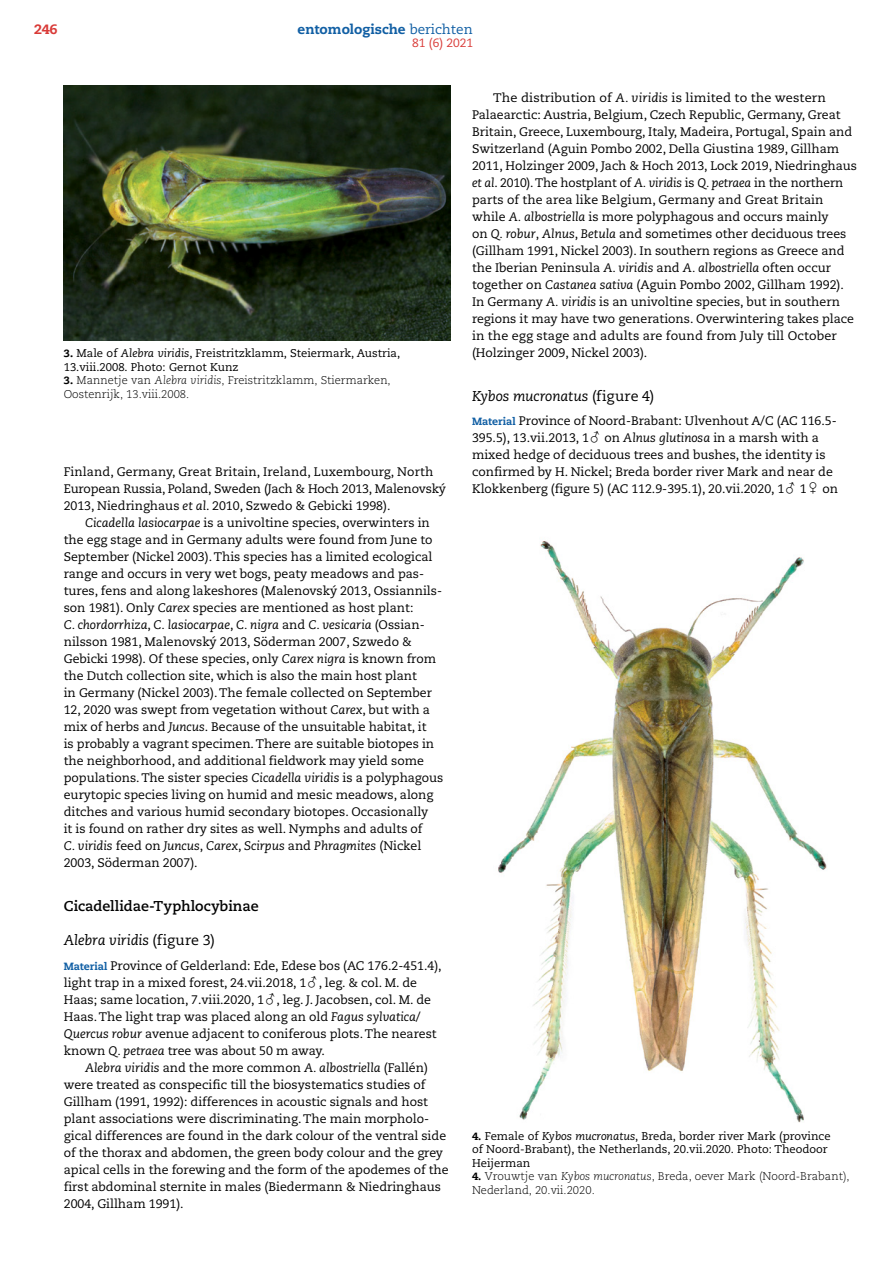
<style>
.page{position:relative;width:893px;height:1263px;background:#fff}
.page>*{position:absolute;margin:0;border:0;box-sizing:border-box;transform-origin:0 0}
.t1{font:italic 14.25px "Caecilia LT Std";letter-spacing:-.01em;color:#000}
.t2{font:700 14.25px "Caecilia LT Std";color:#000}
.t3{font:800 13.5px "Caecilia LT Std";color:#115fa4}
.t4{font:800 13.5px "Caecilia LT Std";color:#d93a37}
.t5{font:12.3px/17px "Caecilia LT Std";color:#000}
.t6{font:12px "Caecilia LT Std";color:#d93a37}
.t7{font:11.25px/13.5px "Caecilia LT Std";color:#000}
.t8{font:300 11.25px/13.5px "Caecilia LT Std";color:#000}
.s1{font-weight:400}
.s2{font-weight:800;font-size:10.5px}
.s3{font-style:italic}
.s4{font-style:normal}
.s5{font-weight:800;font-size:10.5px;color:#115fa4}
.s6{font-family:"Universal Newswith Comm Pi";font-size:15px}
</style>
<div class="page">
<img style="left:498px;top:541px;width:329px;height:582px">
<img style="left:64px;top:85px;width:387px;height:255px">
<p class="t4" style="left:34px;top:21px;width:25px">246</p>
<p class="t3" style="left:298px;top:21px;width:177px">entomologische <span class="s1">berichten</span></p>
<p class="t6" style="left:412px;top:36px;width:62px">81 (6) 2021</p>
<p class="t7" style="left:64px;top:347px;width:338px"><span class="s2">3.</span> Male of <span class="s3">Alebra viridis</span>, Freistritzklamm, Steiermark, Austria,<br>13.viii.2008. Photo: Gernot Kunz</p>
<p class="t8" style="left:64px;top:374px;width:328px"><span class="s2">3.</span> Mannetje van <span class="s3">Alebra viridis</span>, Freistritzklamm, Stiermarken,<br>Oostenrijk, 13.viii.2008.</p>
<p class="t5" style="left:64px;top:464px;width:384px">Finland, Germany, Great Britain, Ireland, Luxembourg, North<br>European Russia, Poland, Sweden (Jach &amp; Hoch 2013, Malenovský<br>2013, Niedringhaus <span class="s3">et al</span>. 2010, Szwedo &amp; Gebicki 1998).</p>
<p class="t5" style="left:64px;top:515px;width:381px;text-indent:21px"><span class="s3">Cicadella lasiocarpae</span> is a univoltine species, overwinters in the egg stage and in Germany adults were found from June to September (Nickel 2003). This species has a limited ecological range and occurs in very wet bogs, peaty meadows and pas&shy;tures, fens and along lakeshores (Malenovský 2013, Ossiannils&shy;son 1981). Only <span class="s3">Carex</span> species are mentioned as host plant:<br><span class="s3">C. chordorrhiza</span>, <span class="s3">C. lasiocarpae</span>, <span class="s3">C. nigra</span> and <span class="s3">C. vesicaria</span> (Ossian&shy;nilsson 1981, Malenovský 2013, Söderman 2007, Szwedo &amp; Gebicki 1998). Of these species, only <span class="s3">Carex nigra</span> is known from the Dutch collection site, which is also the main host plant<br>in Germany (Nickel 2003). The female collected on September 12, 2020 was swept from vegetation without <span class="s3">Carex</span>, but with a mix of herbs and <span class="s3">Juncus</span>. Because of the unsuitable habitat, it<br>is probably a vagrant specimen. There are suitable biotopes in the neighborhood, and additional fieldwork may yield some populations. The sister species <span class="s3">Cicadella viridis</span> is a polyphagous eurytopic species living on humid and mesic meadows, along ditches and various humid secondary biotopes. Occasionally<br>it is found on rather dry sites as well. Nymphs and adults of<br><span class="s3">C. viridis</span> feed on <span class="s3">Juncus</span>, <span class="s3">Carex</span>, <span class="s3">Scirpus</span> and <span class="s3">Phragmites</span> (Nickel 2003, Söderman 2007).</p>
<p class="t2" style="left:64px;top:898px;width:196px">Cicadellidae-Typhlocybinae</p>
<p class="t1" style="left:64px;top:932px;width:153px">Alebra viridis <span class="s4">(figure 3)</span></p>
<p class="t5" style="left:64px;top:957px;width:379px"><span class="s5">Material</span> Province of Gelderland: Ede, Edese bos (AC 176.2-451.4), light trap in a mixed forest, 24.vii.2018, 1<span class="s6">?</span>, leg. &amp; col. M. de Haas; same location, 7.viii.2020, 1<span class="s6">?</span>, leg. J. Jacobsen, col. M. de Haas. The light trap was placed along an old <span class="s3">Fagus sylvatica</span>/ <span class="s3">Quercus robur</span> avenue adjacent to coniferous plots. The nearest known <span class="s3">Q. petraea</span> tree was about 50 m away.</p>
<p class="t5" style="left:64px;top:1059px;width:386px;text-indent:21px"><span class="s3">Alebra viridis</span> and the more common <span class="s3">A. albostriella</span> (Fallén) were treated as conspecific till the biosystematics studies of Gillham (1991, 1992): differences in acoustic signals and host plant associations were discriminating. The main morpholo&shy;gical differences are found in the dark colour of the ventral side of the thorax and abdomen, the green body colour and the grey apical cells in the forewing and the form of the apodemes of the first abdominal sternite in males (Biedermann &amp; Niedringhaus 2004, Gillham 1991).</p>
<p class="t5" style="left:472px;top:90px;width:387px;text-indent:21px">The distribution of <span class="s3">A. viridis</span> is limited to the western Palaearctic: Austria, Belgium, Czech Republic, Germany, Great Britain, Greece, Luxembourg, Italy, Madeira, Portugal, Spain and Switzerland (Aguin Pombo 2002, Della Giustina 1989, Gillham 2011, Holzinger 2009, Jach &amp; Hoch 2013, Lock 2019, Niedringhaus <span class="s3">et al</span>. 2010). The hostplant of <span class="s3">A. viridis</span> is <span class="s3">Q. petraea</span> in the northern parts of the area like Belgium, Germany and Great Britain while <span class="s3">A. albostriella</span> is more polyphagous and occurs mainly<br>on <span class="s3">Q. robur</span>, <span class="s3">Alnus</span>, <span class="s3">Betula</span> and sometimes other deciduous trees (Gillham 1991, Nickel 2003). In southern regions as Greece and the Iberian Peninsula <span class="s3">A. viridis</span> and <span class="s3">A. albostriella</span> often occur together on <span class="s3">Castanea sativa</span> (Aguin Pombo 2002, Gillham 1992).<br>In Germany <span class="s3">A. viridis</span> is an univoltine species, but in southern regions it may have two generations. Overwintering takes place in the egg stage and adults are found from July till October (Holzinger 2009, Nickel 2003).</p>
<p class="t1" style="left:472px;top:388px;width:184px">Kybos mucronatus <span class="s4">(figure 4)</span></p>
<p class="t5" style="left:472px;top:413px;width:367px"><span class="s5">Material</span> Province of Noord-Brabant: Ulvenhout A/C (AC 116.5- 395.5), 13.vii.2013, 1<span class="s6">?</span> on <span class="s3">Alnus glutinosa</span> in a marsh with a mixed hedge of deciduous trees and bushes, the identity is confirmed by H. Nickel; Breda border river Mark and near de Klokkenberg (figure 5) (AC 112.9-395.1), 20.vii.2020, 1<span class="s6">?</span> 1<span class="s6">/</span> on</p>
<p class="t7" style="left:472px;top:1129px;width:360px"><span class="s2">4.</span> Female of <span class="s3">Kybos mucronatus</span>, Breda, border river Mark (province of Noord-Brabant), the Netherlands, 20.vii.2020. Photo: Theodoor<br>Heijerman</p>
<p class="t8" style="left:472px;top:1170px;width:379px"><span class="s2">4.</span> Vrouwtje van <span class="s3">Kybos mucronatus</span>, Breda, oever Mark (Noord-Brabant),<br>Nederland, 20.vii.2020.</p>
</div>
